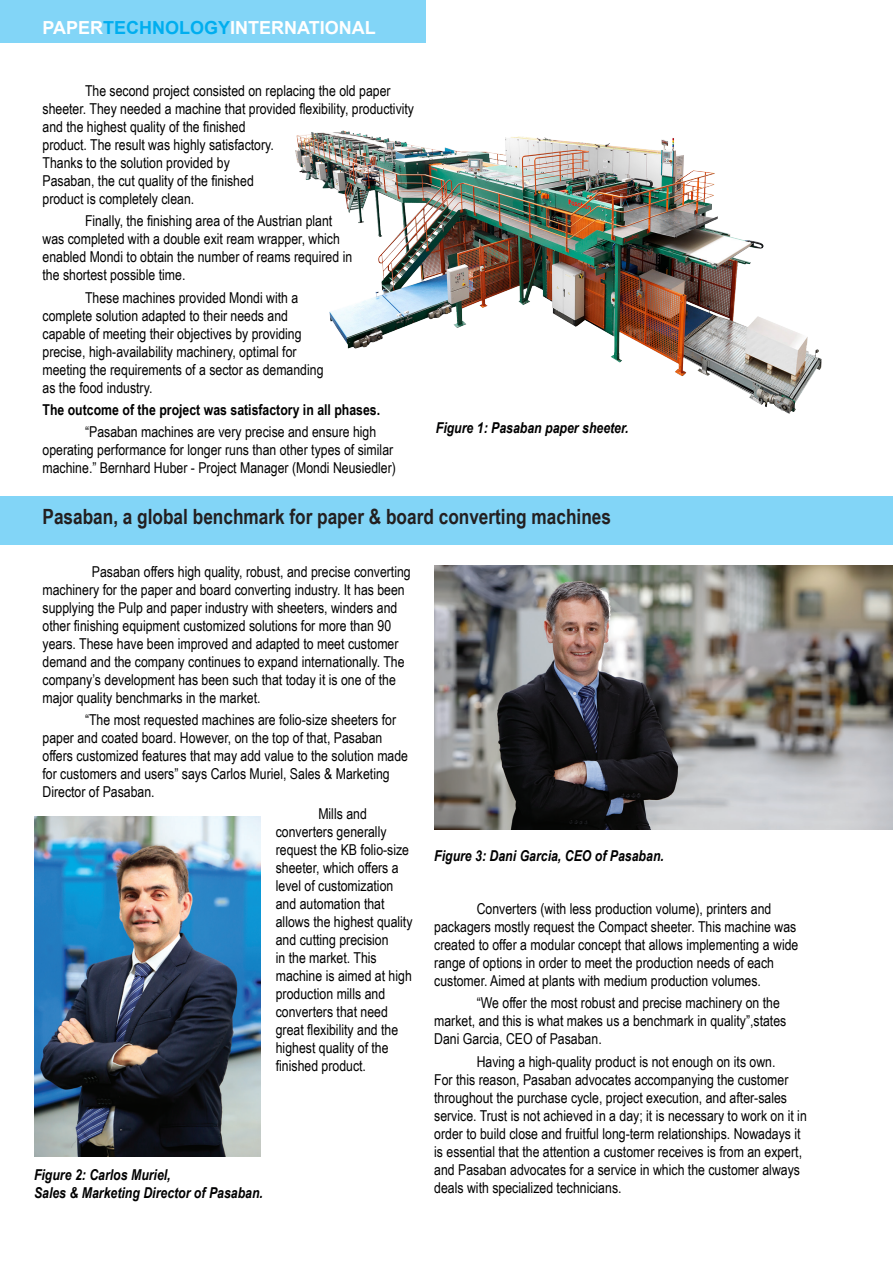
<style>
.page{position:relative;width:893px;height:1263px;background:#fff}
.page>*{position:absolute;margin:0;border:0;box-sizing:border-box;transform-origin:0 0}
.t1{font:700 21px "Arial Narrow";color:#231f20}
.t2{font:700 18px "Arial";color:#fff}
.t3{font:15px/18px "Arial Narrow";color:#000001}
.t4{font:italic 700 15px "Arial Narrow";color:#000001}
.t5{font:700 15px "Arial Narrow";color:#000001}
.s1{color:#00aeef}
</style>
<div class="page">
<div style="left:0;top:496px;width:893px;height:48px;background:#82d5f7"></div>
<div style="left:0;top:0;width:425px;height:43px;background:#82d5f7"></div>
<img style="left:295px;top:130px;width:527px;height:284px">
<img style="left:434px;top:566px;width:459px;height:263px">
<img style="left:34px;top:816px;width:226px;height:341px">
<p class="t2" style="left:43px;top:15px;width:335px">PAPER<span class="s1">TECHNOLOGY</span>INTERNATIONAL</p>
<p class="t3" style="left:43px;top:81px;width:373px;text-indent:43px">The second project consisted on replacing the old paper sheeter. They needed a machine that provided flexibility, productivity and the highest quality of the finished<br>product. The result was highly satisfactory.<br>Thanks to the solution provided by<br>Pasaban, the cut quality of the finished<br>product is completely clean.</p>
<p class="t3" style="left:43px;top:211px;width:311px;text-indent:43px">Finally, the finishing area of the Austrian plant was completed with a double exit ream wrapper, which enabled Mondi to obtain the number of reams required in the shortest possible time.</p>
<p class="t3" style="left:43px;top:288px;width:283px;text-indent:43px">These machines provided Mondi with a complete solution adapted to their needs and capable of meeting their objectives by providing precise, high-availability machinery, optimal for meeting the requirements of a sector as demanding</p>
<p class="t3" style="left:43px;top:378px;width:111px">as the food industry.</p>
<p class="t5" style="left:43px;top:398px;width:339px">The outcome of the project was satisfactory in all phases.</p>
<p class="t3" style="left:43px;top:422px;width:355px;text-indent:43px">“Pasaban machines are very precise and ensure high operating performance for longer runs than other types of similar machine.” Bernhard Huber - Project Manager (Mondi Neusiedler)</p>
<p class="t4" style="left:436px;top:416px;width:194px">Figure 1: Pasaban paper sheeter.</p>
<p class="t1" style="left:43px;top:500px;width:570px">Pasaban, a global benchmark for paper &amp; board converting machines</p>
<p class="t3" style="left:43px;top:562px;width:370px;text-indent:49px">Pasaban offers high quality, robust, and precise converting machinery for the paper and board converting industry. It has been supplying the Pulp and paper industry with sheeters, winders and other finishing equipment customized solutions for more than 90 years. These have been improved and adapted to meet customer demand and the company continues to expand internationally. The company’s development has been such that today it is one of the major quality benchmarks in the market.</p>
<p class="t3" style="left:43px;top:710px;width:367px;text-indent:43px">“The most requested machines are folio-size sheeters for paper and coated board. However, on the top of that, Pasaban offers customized features that may add value to the solution made for customers and users” says Carlos Muriel, Sales &amp; Marketing Director of Pasaban.</p>
<p class="t3" style="left:276px;top:804px;width:138px;text-indent:43px">Mills and converters generally request the KB folio-size sheeter, which offers a level of customization and automation that allows the highest quality and cutting precision<br>in the market. This machine is aimed at high production mills and converters that need great flexibility and the highest quality of the finished product.</p>
<p class="t4" style="left:34px;top:1164px;width:138px">Figure 2: Carlos Muriel,</p>
<p class="t4" style="left:34px;top:1182px;width:231px">Sales &amp; Marketing Director of Pasaban.</p>
<p class="t4" style="left:434px;top:845px;width:231px">Figure 3: Dani Garcia, CEO of Pasaban.</p>
<p class="t3" style="left:434px;top:899px;width:366px;text-indent:43px">Converters (with less production volume), printers and packagers mostly request the Compact sheeter. This machine was created to offer a modular concept that allows implementing a wide range of options in order to meet the production needs of each customer. Aimed at plants with medium production volumes.</p>
<p class="t3" style="left:434px;top:993px;width:354px;text-indent:43px">“We offer the most robust and precise machinery on the market, and this is what makes us a benchmark in quality”,states<br>Dani Garcia, CEO of Pasaban.</p>
<p class="t3" style="left:434px;top:1052px;width:374px;text-indent:43px">Having a high-quality product is not enough on its own.<br>For this reason, Pasaban advocates accompanying the customer throughout the purchase cycle, project execution, and after-sales service. Trust is not achieved in a day; it is necessary to work on it in order to build close and fruitful long-term relationships. Nowadays it is essential that the attention a customer receives is from an expert, and Pasaban advocates for a service in which the customer always deals with specialized technicians.</p>
</div>
